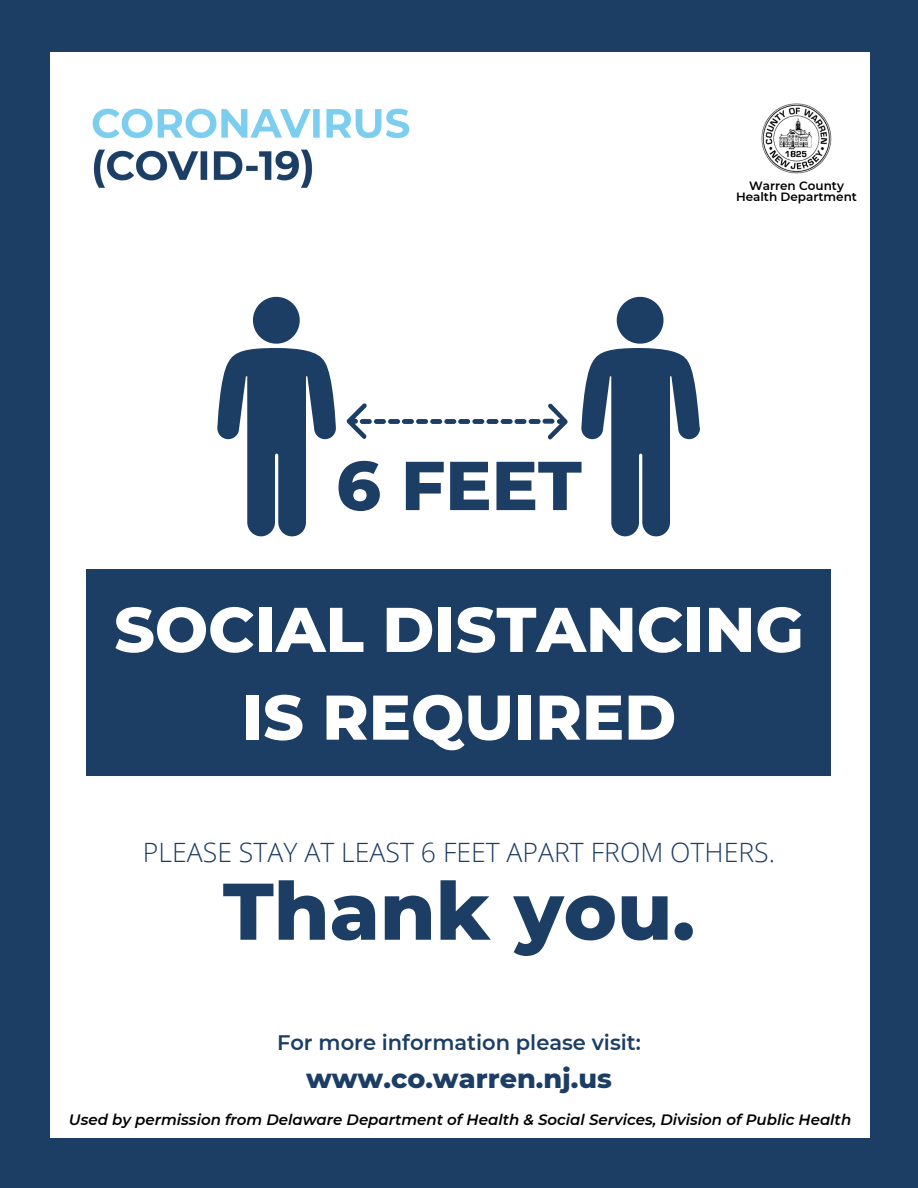
<style>
.page{position:relative;width:918px;height:1188px;background:#1c3d64}
.page>*{position:absolute;margin:0;border:0;box-sizing:border-box;transform-origin:0 0}
.t1{font:800 80.1px "Montserrat";color:#1c3d64}
.t2{font:800 69px "Montserrat";color:#1c3d64}
.t3{font:800 63px/87.8px "Montserrat";color:#fff;text-align:center}
.t4{font:800 27px "Montserrat";color:#1c3d64}
.t5{font:300 26.7px "Open Sans";color:#1c3d64}
.t6{font:600 21px "Montserrat";color:#1c3d64}
.t7{font:italic 600 15px "Montserrat";color:#000}
.t8{font:600 12px/11.7px "Montserrat";color:#000;text-align:center}
</style>
<div class="page">
<div style="left:50px;top:52px;width:820px;height:1086px;background:#fff"></div>
<img style="left:92px;top:108px;width:318px;height:80px">
<svg style="left:548px;top:404px;width:20px;height:35px"></svg>
<svg style="left:347px;top:403px;width:20px;height:36px"></svg>
<div style="left:402px;top:419px;width:12px;height:5px;background:#1c3d64;border-radius:2px"></div>
<div style="left:430px;top:419px;width:12px;height:5px;background:#1c3d64;border-radius:2px"></div>
<div style="left:416px;top:419px;width:12px;height:5px;background:#1c3d64;border-radius:2px"></div>
<div style="left:444px;top:419px;width:12px;height:5px;background:#1c3d64;border-radius:2px"></div>
<div style="left:360px;top:419px;width:12px;height:5px;background:#1c3d64;border-radius:2px"></div>
<div style="left:374px;top:419px;width:12px;height:5px;background:#1c3d64;border-radius:2px"></div>
<div style="left:388px;top:419px;width:12px;height:5px;background:#1c3d64;border-radius:2px"></div>
<div style="left:529px;top:419px;width:12px;height:5px;background:#1c3d64;border-radius:2px"></div>
<div style="left:515px;top:419px;width:11px;height:5px;background:#1c3d64;border-radius:2px"></div>
<div style="left:458px;top:419px;width:12px;height:5px;background:#1c3d64;border-radius:2px"></div>
<div style="left:543px;top:419px;width:11px;height:5px;background:#1c3d64;border-radius:2px"></div>
<div style="left:472px;top:419px;width:12px;height:5px;background:#1c3d64;border-radius:2px"></div>
<div style="left:487px;top:419px;width:11px;height:5px;background:#1c3d64;border-radius:2px"></div>
<div style="left:501px;top:419px;width:12px;height:5px;background:#1c3d64;border-radius:2px"></div>
<svg style="left:217px;top:297px;width:119px;height:240px"></svg>
<svg style="left:581px;top:297px;width:119px;height:240px"></svg>
<div style="left:86px;top:570px;width:745px;height:206px;background:#1c3d64"></div>
<img style="left:761px;top:104px;width:71px;height:70px">
<h2 class="t2" style="left:336px;top:443px;width:247px">6 FEET</h2>
<p class="t8" style="left:736px;top:180px;width:122px">Warren County<br>Health Department</p>
<h3 class="t3" style="left:114px;top:585px;width:691px">SOCIAL DISTANCING<br>IS REQUIRED</h3>
<h3 class="t5" style="left:143px;top:833px;width:634px">PLEASE STAY AT LEAST 6 FEET APART FROM OTHERS.</h3>
<h1 class="t1" style="left:223px;top:862px;width:474px">Thank you.</h1>
<h3 class="t6" style="left:277px;top:1030px;width:365px">For more information please visit:</h3>
<h3 class="t4" style="left:306px;top:1062px;width:307px">www.co.warren.nj.us</h3>
<p class="t7" style="left:69px;top:1110px;width:784px">Used by permission from Delaware Department of Health &amp; Social Services, Division of Public Health</p>
</div>
